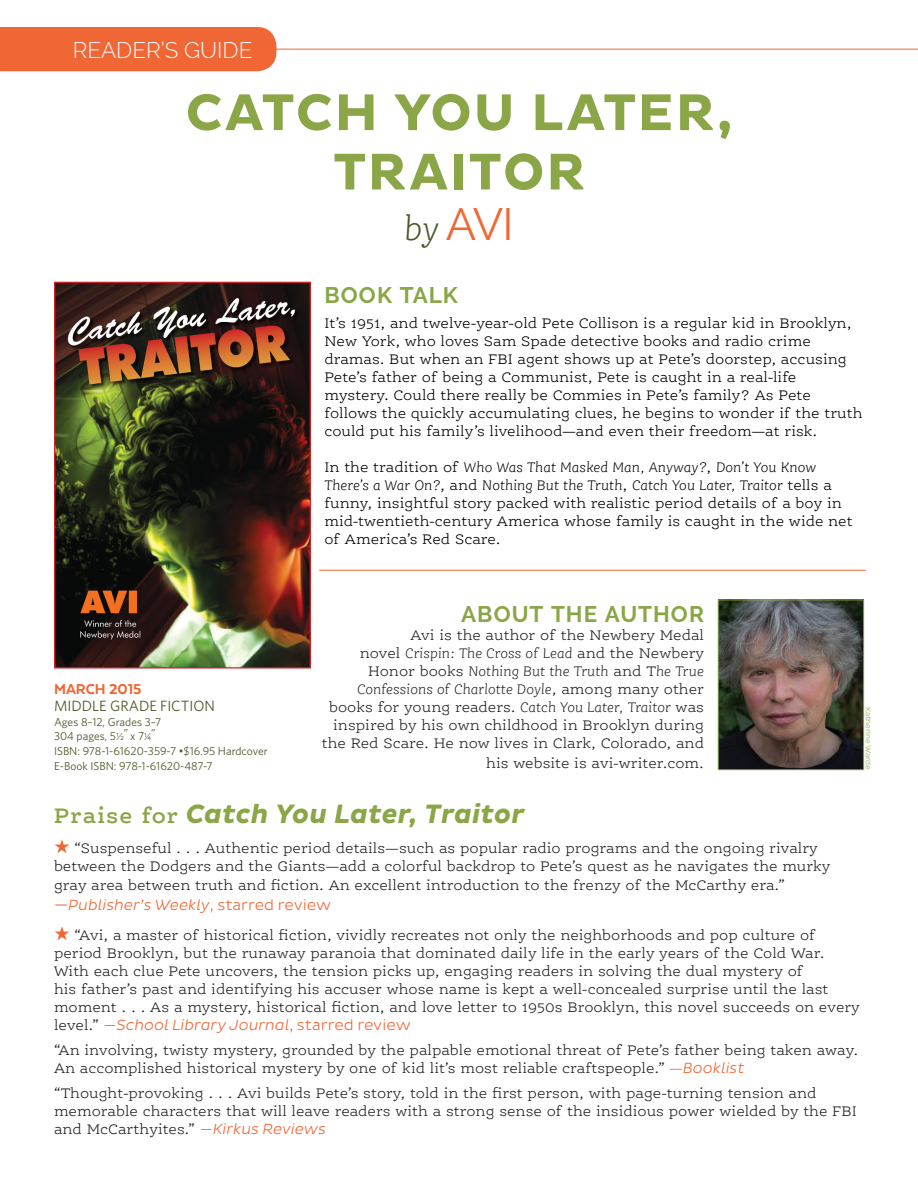
<style>
.page{position:relative;width:918px;height:1188px;background:#fff}
.page>*{position:absolute;margin:0;border:0;box-sizing:border-box;transform-origin:0 0}
.t1{font:700 52.5px/59.4px "Pluto Sans";letter-spacing:.03em;color:#8aa646;text-align:center}
.t2{font:45px "Raleway";color:#f06634}
.t3{font:italic 700 27px "Pluto Sans";letter-spacing:.005em;color:#8aa646}
.t4{font:700 22.5px "Raleway";letter-spacing:.04em;color:#8aa646}
.t5{font:300 22.5px "Raleway";color:#fff}
.Specs{font:800 16.5px "Texta";color:#f06634}
.t6{font:300 15px/18px "Ernestine OT";color:#231f20}
.No_Spacing{font:300 15px/18px "Ernestine OT";color:#000}
.Specs-2{font:14.85px "Whitney";color:#4c5929}
.Specs-3{font:11.55px "Whitney";color:#4c5929}
.Body_Copy{font:300 7.5px "Pluto Sans";letter-spacing:-.01em;color:#8aa646}
.s1{font-family:"Ernestine OT";font-weight:300;font-style:italic;font-size:36px;color:#4c5929}
.s2{font-family:"Texta"}
.s3{font-style:italic}
.s4{font-family:"Ernestine OT";font-weight:600;font-style:normal;font-size:22.5px}
.s5{color:#f06634}
.s6{font-family:"Pluto Sans";font-size:16.5px;color:#f06634}
.s7{font-family:"Pluto Sans";font-style:italic;color:#f06634}
.s8{font-family:"Pluto Sans";color:#f06634}
</style>
<div class="page">
<hr style="left:0;top:49px;width:918px;height:1px;background:#f06634">
<div style="left:0;top:27px;width:276px;height:44px;background:#f06634"></div>
<img style="left:720px;top:602px;width:142px;height:166px">
<div style="left:718px;top:600px;width:146px;height:170px;border:1px solid #8aa646"></div>
<img style="left:56px;top:284px;width:253px;height:383px">
<div style="left:54px;top:282px;width:257px;height:387px;border:1px solid #d1232a"></div>
<hr style="left:319px;top:570px;width:547px;height:1px;background:#f06634">
<p class="t5" style="left:73px;top:37px;width:181px">READER’S GUIDE</p>
<p class="t1" style="left:186px;top:84px;width:549px">CATCH YOU LATER,<br>TRAITOR</p>
<p class="t2" style="left:404px;top:199px;width:111px"><span class="s1">by</span> AVI</p>
<p class="Specs" style="left:54px;top:681px;width:89px">MARCH 2015</p>
<p class="Specs-2" style="left:54px;top:697px;width:162px">MIDDLE GRADE FICTION</p>
<p class="Specs-3" style="left:54px;top:715px;width:109px">Ages 8–12, Grades 3–7</p>
<p class="Specs-3" style="left:54px;top:730px;width:103px">304 pages, 5<span class="s2">½</span>” x 7<span class="s2">¼</span>”</p>
<p class="Specs-3" style="left:54px;top:744px;width:215px">ISBN: 978-1-61620-359-7 •$16.95 Hardcover</p>
<p class="Specs-3" style="left:54px;top:759px;width:160px">E-Book ISBN: 978-1-61620-487-7</p>
<p class="t4" style="left:324px;top:282px;width:135px">BOOK TALK</p>
<p class="No_Spacing" style="left:324px;top:314px;width:540px">It’s 1951, and twelve-year-old Pete Collison is a regular kid in Brooklyn, New York, who loves Sam Spade detective books and radio crime dramas. But when an FBI agent shows up at Pete’s doorstep, accusing Pete’s father of being a Communist, Pete is caught in a real-life mystery. Could there really be Commies in Pete’s family? As Pete follows the quickly accumulating clues, he begins to wonder if the truth could put his family’s livelihood—and even their freedom—at risk.</p>
<p class="No_Spacing" style="left:324px;top:458px;width:530px">In the tradition of <span class="s3">Who Was That Masked Man, Anyway?</span>, <span class="s3">Don’t You Know There’s a War On?</span>, and <span class="s3">Nothing But the Truth</span>, <span class="s3">Catch You Later, Traitor</span> tells a funny, insightful story packed with realistic period details of a boy in mid-twentieth-century America whose family is caught in the wide net of America’s Red Scare.</p>
<p class="t4" style="left:461px;top:602px;width:244px">ABOUT THE AUTHOR</p>
<p class="t6" style="left:322px;top:627px;width:384px;text-align:right">Avi is the author of the Newbery Medal<br>novel <span class="s3">Crispin: The Cross of Lead</span> and the Newbery Honor books <span class="s3">Nothing But the Truth</span> and T<span class="s3">he True Confessions of Charlotte Doyle</span>, among many other books for young readers. <span class="s3">Catch You Later, Traitor</span> was inspired by his own childhood in Brooklyn during the Red Scare. He now lives in Clark, Colorado, and</p>
<p class="t6" style="left:486px;top:755px;width:219px">his website is avi-writer.com.</p>
<p class="Body_Copy" style="left:873px;top:707px;width:65px;rotate:90deg">Katherine Warde</p>
<p class="t3" style="left:54px;top:798px;width:472px"><span class="s4">Praise for</span> Catch You Later, Traitor</p>
<p class="t6" style="left:54px;top:839px;width:778px"><span class="s5">★</span> “Suspenseful . . . Authentic period details—such as popular radio programs and the ongoing rivalry between the Dodgers and the Giants—add a colorful backdrop to Pete’s quest as he navigates the murky</p>
<p class="t6" style="left:54px;top:876px;width:732px;line-height:19.8px">gray area between truth and fiction. An excellent introduction to the frenzy of the McCarthy era.” <span class="s6">—</span><span class="s7">Publisher’s Weekly</span><span class="s8">, starred review</span></p>
<p class="t6" style="left:54px;top:927px;width:807px"><span class="s5">★</span> “Avi, a master of historical fiction, vividly recreates not only the neighborhoods and pop culture of period Brooklyn, but the runaway paranoia that dominated daily life in the early years of the Cold War.<br>With each clue Pete uncovers, the tension picks up, engaging readers in solving the dual mystery of<br>his father’s past and identifying his accuser whose name is kept a well-concealed surprise until the last moment . . . As a mystery, historical fiction, and love letter to 1950s Brooklyn, this novel succeeds on every level.” <span class="s8">—</span><span class="s7">School Library Journal</span><span class="s8">, starred review</span></p>
<p class="t6" style="left:54px;top:1041px;width:806px">“An involving, twisty mystery, grounded by the palpable emotional threat of Pete’s father being taken away.<br>An accomplished historical mystery by one of kid lit’s most reliable craftspeople.” <span class="s5">—</span><span class="s7">Booklist</span></p>
<p class="t6" style="left:54px;top:1084px;width:804px">“Thought-provoking . . . Avi builds Pete’s story, told in the first person, with page-turning tension and memorable characters that will leave readers with a strong sense of the insidious power wielded by the FBI and McCarthyites.” <span class="s8">—</span><span class="s7">Kirkus Reviews</span></p>
</div>
